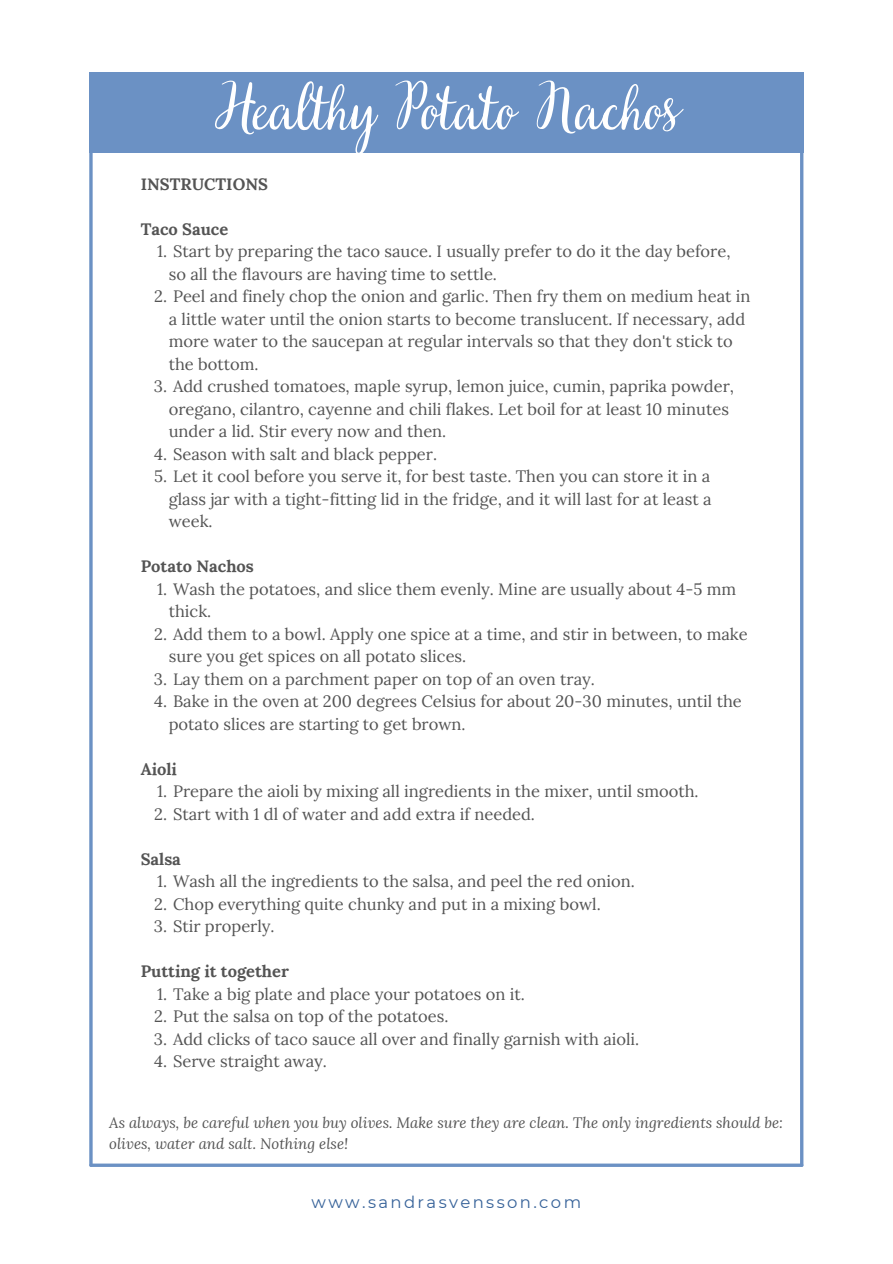
<style>
.page{position:relative;width:893px;height:1264px;background:#fff}
.page>*{position:absolute;margin:0;border:0;box-sizing:border-box;transform-origin:0 0}
.t1{font:60px "Very Berry Pro";color:#fff}
.t2{font:16.5px/22.5px "Lora";color:#545454}
.t3{font:700 16.5px "Lora";color:#545454}
.t4{font:16.5px "Montserrat";letter-spacing:.145em;color:#366299}
.t5{font:italic 15px/21.3px "Lora";color:#545454}
</style>
<div class="page">
<hr style="left:800px;top:113px;width:3px;height:1052px;background:#6b91c4">
<svg style="left:89px;top:153px;width:4px;height:1012px;background:#81a1cc"></svg>
<hr style="left:91px;top:1163px;width:710px;height:3px;background:#6b91c4">
<div style="left:89px;top:72px;width:714px;height:81px;background:#6b91c4"></div>
<p class="t1" style="left:215px;top:68px;width:464px">Healthy Potato Nachos</p>
<p class="t3" style="left:141px;top:173px;width:129px">INSTRUCTIONS</p>
<p class="t3" style="left:141px;top:218px;width:89px">Taco Sauce</p>
<p class="t2" style="left:169px;top:240px;width:563px;text-indent:-12px">1. Start by preparing the taco sauce. I usually prefer to do it the day before, so all the flavours are having time to settle.</p>
<p class="t2" style="left:169px;top:285px;width:583px;text-indent:-15px">2. Peel and finely chop the onion and garlic. Then fry them on medium heat in a little water until the onion starts to become translucent. If necessary, add more water to the saucepan at regular intervals so that they don't stick to the bottom.</p>
<p class="t2" style="left:169px;top:375px;width:566px;text-indent:-15px">3. Add crushed tomatoes, maple syrup, lemon juice, cumin, paprika powder, oregano, cilantro, cayenne and chili flakes. Let boil for at least 10 minutes under a lid. Stir every now and then.</p>
<p class="t2" style="left:154px;top:442px;width:284px">4. Season with salt and black pepper.</p>
<p class="t2" style="left:169px;top:465px;width:544px;text-align:justify;text-indent:-15px">5. Let it cool before you serve it, for best taste. Then you can store it in a glass jar with a tight-fitting lid in the fridge, and it will last for at least a week.</p>
<p class="t3" style="left:141px;top:555px;width:115px">Potato Nachos</p>
<p class="t2" style="left:169px;top:577px;width:569px;text-indent:-12px">1. Wash the potatoes, and slice them evenly. Mine are usually about 4-5 mm thick.</p>
<p class="t2" style="left:169px;top:622px;width:580px;text-indent:-15px">2. Add them to a bowl. Apply one spice at a time, and stir in between, to make sure you get spices on all potato slices.</p>
<p class="t2" style="left:154px;top:667px;width:442px">3. Lay them on a parchment paper on top of an oven tray.</p>
<p class="t2" style="left:169px;top:690px;width:574px;text-indent:-15px">4. Bake in the oven at 200 degrees Celsius for about 20-30 minutes, until the potato slices are starting to get brown.</p>
<p class="t3" style="left:141px;top:758px;width:38px">Aioli</p>
<p class="t2" style="left:157px;top:780px;width:543px">1. Prepare the aioli by mixing all ingredients in the mixer, until smooth.</p>
<p class="t2" style="left:154px;top:802px;width:382px">2. Start with 1 dl of water and add extra if needed.</p>
<p class="t3" style="left:141px;top:848px;width:42px">Salsa</p>
<p class="t2" style="left:157px;top:870px;width:479px">1. Wash all the ingredients to the salsa, and peel the red onion.</p>
<p class="t2" style="left:154px;top:892px;width:448px">2. Chop everything quite chunky and put in a mixing bowl.</p>
<p class="t2" style="left:154px;top:914px;width:122px">3. Stir properly.</p>
<p class="t3" style="left:141px;top:960px;width:150px">Putting it together</p>
<p class="t2" style="left:157px;top:982px;width:369px">1. Take a big plate and place your potatoes on it.</p>
<p class="t2" style="left:154px;top:1004px;width:296px">2. Put the salsa on top of the potatoes.</p>
<p class="t2" style="left:154px;top:1027px;width:487px">3. Add clicks of taco sauce all over and finally garnish with aioli.</p>
<p class="t2" style="left:154px;top:1049px;width:174px">4. Serve straight away.</p>
<p class="t5" style="left:109px;top:1111px;width:675px">As always, be careful when you buy olives. Make sure they are clean. The only ingredients should be: olives, water and salt. Nothing else!</p>
<p class="t4" style="left:311px;top:1191px;width:271px">www.sandrasvensson.com</p>
</div>
